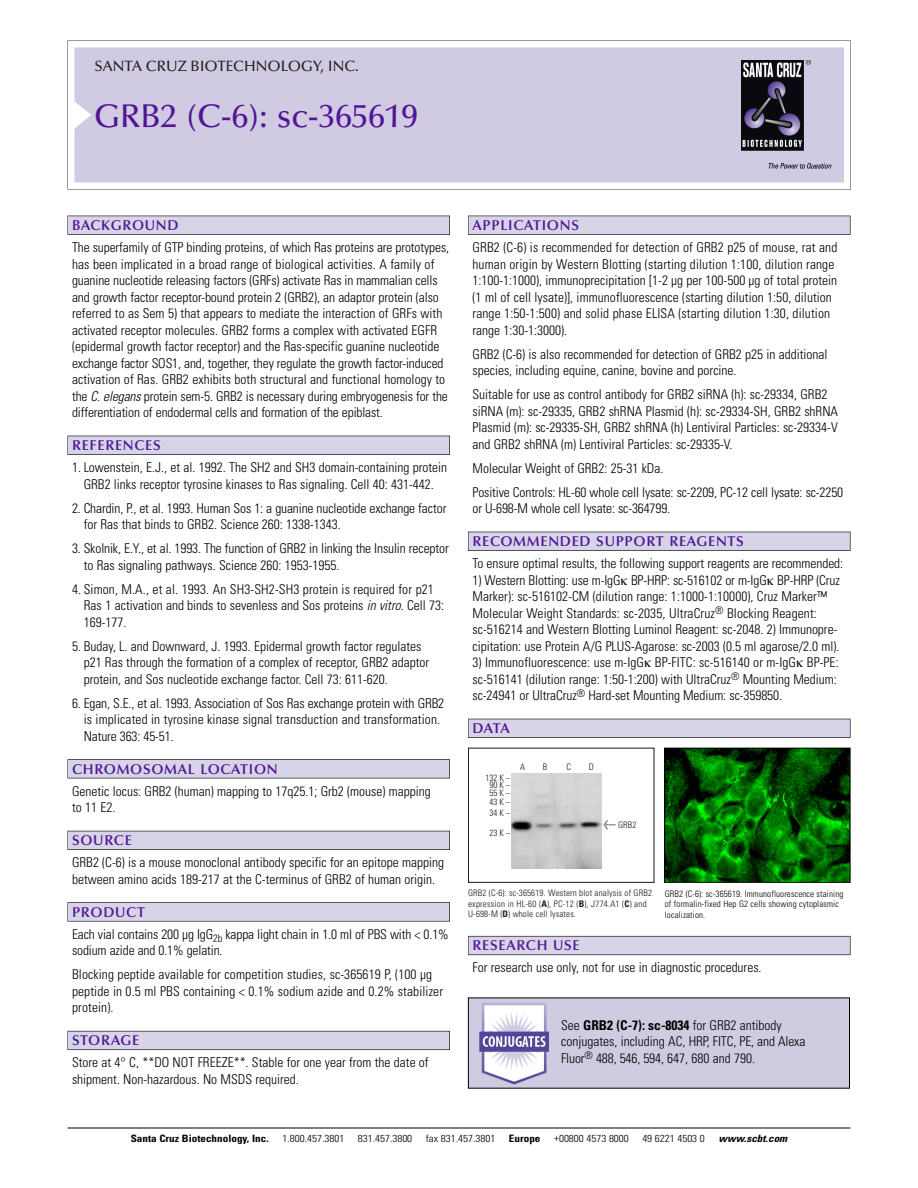
<style>
.page{position:relative;width:918px;height:1188px;background:#fff}
.page>*{position:absolute;margin:0;border:0;box-sizing:border-box;transform-origin:0 0}
.t1{font:500 33px "Optima";color:#511695}
.t2{font:500 15px "Optima";color:#231f20}
.t3{font:600 14.25px "Optima";letter-spacing:.05em;color:#511695}
.t4{font:300 condensed 13.5px/16.5px "Univers";color:#000}
.t5{font:300 condensed 10.2px "Univers";color:#000;scale:1.1 1}
.t6{font:700 condensed 10.2px "Univers";color:#000;scale:1.1 1}
.t7{font:italic 700 condensed 10.2px "Univers";color:#000;scale:1.1 1}
.t8{font:300 condensed 9px/10.5px "Univers";letter-spacing:.015em;color:#191919}
.t9{font:300 condensed 9px/10.5px "Univers";letter-spacing:.015em;color:#000}
.s1{font-style:italic}
.s2{font-family:"Meta Plus";font-weight:400;font-stretch:normal;font-size:10.5px}
.s3{font-weight:700}
</style>
<div class="page">
<svg style="left:68px;top:40px;width:783px;height:149px"></svg>
<div style="left:74px;top:47px;width:770px;height:135px;background:#d1cae3"></div>
<img style="left:741px;top:60px;width:90px;height:108px">
<div style="left:68px;top:216px;width:382px;height:19px;background:#535256"></div>
<div style="left:68px;top:216px;width:381px;height:18px;background:#d7d4e8"></div>
<div style="left:68px;top:436px;width:382px;height:19px;background:#525156"></div>
<div style="left:68px;top:436px;width:381px;height:18px;background:#d7d4e8"></div>
<div style="left:68px;top:759px;width:382px;height:19px;background:#545357"></div>
<div style="left:68px;top:760px;width:381px;height:18px;background:#d7d4e8"></div>
<div style="left:68px;top:831px;width:382px;height:19px;background:#535259"></div>
<div style="left:68px;top:831px;width:381px;height:18px;background:#d7d4e8"></div>
<svg style="left:68px;top:902px;width:382px;height:20px"></svg>
<div style="left:68px;top:903px;width:381px;height:18px;background:#d7d4e8"></div>
<div style="left:68px;top:1031px;width:382px;height:19px;background:#64626c"></div>
<div style="left:68px;top:1031px;width:381px;height:18px;background:#d7d4e8"></div>
<div style="left:468px;top:216px;width:382px;height:19px;background:#535256"></div>
<div style="left:468px;top:216px;width:382px;height:18px;background:#d7d4e8"></div>
<div style="left:468px;top:532px;width:382px;height:19px;background:#525156"></div>
<div style="left:468px;top:532px;width:382px;height:18px;background:#d7d4e8"></div>
<div style="left:468px;top:719px;width:382px;height:19px;background:#515057"></div>
<div style="left:468px;top:719px;width:382px;height:18px;background:#d7d4e8"></div>
<div style="left:468px;top:936px;width:382px;height:19px;background:#686770"></div>
<div style="left:468px;top:937px;width:382px;height:18px;background:#d7d4e8"></div>
<hr style="left:68px;top:1128px;width:782px;height:1px;background:#000">
<img style="left:666px;top:750px;width:182px;height:131px">
<div style="left:664px;top:748px;width:186px;height:135px;border:1px solid #000"></div>
<div style="left:468px;top:748px;width:186px;height:135px;border:1px solid #191919"></div>
<img style="left:511px;top:773px;width:90px;height:95px">
<img style="left:470px;top:1000px;width:378px;height:87px">
<p class="t2" style="left:94px;top:60px;width:266px">SANTA CRUZ BIOTECHNOLOGY, INC.</p>
<h1 class="t1" style="left:94px;top:102px;width:325px">GRB2 (C-6): sc-365619</h1>
<p class="t3" style="left:72px;top:219px;width:108px">BACKGROUND</p>
<p class="t4" style="left:72px;top:240px;width:379px">The superfamily of GTP binding proteins, of which Ras proteins are prototypes, has been implicated in a broad range of biological activities. A family of guanine nucleotide releasing factors (GRFs) activate Ras in mammalian cells and growth factor receptor-bound protein 2 (GRB2), an adaptor protein (also referred to as Sem 5) that appears to mediate the interaction of GRFs with activated receptor molecules. GRB2 forms a complex with activated EGFR (epidermal growth factor receptor) and the Ras-specific guanine nucleotide exchange factor SOS1, and, together, they regulate the growth factor-induced activation of Ras. GRB2 exhibits both structural and functional homology to the <span class="s1">C.elegans</span>protein sem-5. GRB2 is necessary during embryogenesis for the differentiation of endodermal cells and formation of the epiblast.</p>
<p class="t3" style="left:72px;top:439px;width:90px">REFERENCES</p>
<p class="t4" style="left:72px;top:460px;width:377px;text-align:center">1. Lowenstein, E.J., et al. 1992. The SH2 and SH3 domain-containing protein<br>GRB2 links receptor tyrosine kinases to Ras signaling. Cell 40: 431-442.</p>
<p class="t4" style="left:84px;top:501px;width:364px;text-indent:-12px">2. Chardin, P., et al. 1993. Human Sos 1: a guanine nucleotide exchange factor for Ras that binds to GRB2. Science 260: 1338-1343.</p>
<p class="t4" style="left:84px;top:541px;width:367px;text-indent:-12px">3. Skolnik, E.Y., et al. 1993. The function of GRB2 in linking the Insulin receptor to Ras signaling pathways. Science 260: 1953-1955.</p>
<p class="t4" style="left:84px;top:582px;width:362px;text-indent:-12px">4. Simon, M.A., et al. 1993. An SH3-SH2-SH3 protein is required for p21<br>Ras 1 activation and binds to sevenless and Sos proteins <span class="s1">in vitro.</span>Cell 73:<br>169-177.</p>
<p class="t4" style="left:84px;top:639px;width:347px;text-indent:-12px">5. Buday, L. and Downward, J. 1993. Epidermal growth factor regulates p21 Ras through the formation of a complex of receptor, GRB2 adaptor protein, and Sos nucleotide exchange factor. Cell 73: 611-620.</p>
<p class="t4" style="left:84px;top:696px;width:362px;text-indent:-12px">6. Egan, S.E., et al. 1993. Association of Sos Ras exchange protein with GRB2 is implicated in tyrosine kinase signal transduction and transformation.<br>Nature 363: 45-51.</p>
<p class="t3" style="left:72px;top:763px;width:207px">CHROMOSOMAL LOCATION</p>
<p class="t4" style="left:72px;top:784px;width:360px">Genetic locus: GRB2 (human) mapping to 17q25.1; Grb2 (mouse) mapping to 11 E2.</p>
<p class="t3" style="left:72px;top:834px;width:61px">SOURCE</p>
<p class="t4" style="left:72px;top:856px;width:374px">GRB2 (C-6) is a mouse monoclonal antibody specific for an epitope mapping between amino acids 189-217 at the C-terminus of GRB2 of human origin.</p>
<p class="t3" style="left:72px;top:906px;width:74px">PRODUCT</p>
<p class="t4" style="left:72px;top:927px;width:378px">Each vial contains 200 µg IgG<sub>2b</sub> kappa light chain in 1.0 ml of PBS with &lt; 0.1% sodium azide and 0.1% gelatin.</p>
<p class="t4" style="left:72px;top:968px;width:373px">Blocking peptide available for competition studies, sc-365619 P, (100 µg peptide in 0.5 ml PBS containing &lt; 0.1% sodium azide and 0.2% stabilizer protein).</p>
<p class="t3" style="left:72px;top:1035px;width:69px">STORAGE</p>
<p class="t4" style="left:72px;top:1056px;width:358px">Store at 4° C, **DO NOT FREEZE**. Stable for one year from the date of shipment. Non-hazardous. No MSDS required.</p>
<p class="t3" style="left:473px;top:219px;width:108px">APPLICATIONS</p>
<p class="t4" style="left:473px;top:240px;width:366px">GRB2 (C-6) is recommended for detection of GRB2 p25 of mouse, rat and human origin by Western Blotting (starting dilution 1:100, dilution range 1:100-1:1000), immunoprecipitation [1-2 µg per 100-500 µg of total protein (1 ml of cell lysate)], immunofluorescence (starting dilution 1:50, dilution range 1:50-1:500) and solid phase ELISA (starting dilution 1:30, dilution range 1:30-1:3000).</p>
<p class="t4" style="left:473px;top:347px;width:356px">GRB2 (C-6) is also recommended for detection of GRB2 p25 in additional species, including equine, canine, bovine and porcine.</p>
<p class="t4" style="left:473px;top:387px;width:367px">Suitable for use as control antibody for GRB2 siRNA (h): sc-29334, GRB2 siRNA (m): sc-29335, GRB2 shRNA Plasmid (h): sc-29334-SH, GRB2 shRNA Plasmid (m): sc-29335-SH, GRB2 shRNA (h) Lentiviral Particles: sc-29334-V and GRB2 shRNA (m) Lentiviral Particles: sc-29335-V.</p>
<p class="t4" style="left:473px;top:457px;width:372px;line-height:24px">Molecular Weight of GRB2: 25-31 kDa.<br>Positive Controls: HL-60 whole cell lysate: sc-2209, PC-12 cell lysate: sc-2250</p>
<p class="t4" style="left:473px;top:501px;width:199px">or U-698-M whole cell lysate: sc-364799.</p>
<p class="t3" style="left:473px;top:535px;width:273px">RECOMMENDED SUPPORT REAGENTS</p>
<p class="t4" style="left:473px;top:556px;width:372px">To ensure optimal results, the following support reagents are recommended:</p>
<p class="t4" style="left:473px;top:573px;width:369px">1) Western Blotting: use m-IgG BP-HRP: sc-516102 or m-IgG BP-HRP (Cruz Marker): sc-516102-CM (dilution range: 1:1000-1:10000), Cruz Marker™ Molecular Weight Standards: sc-2035, UltraCruz<sup>®</sup> Blocking Reagent: sc-516214 and Western Blotting Luminol Reagent: sc-2048. 2) Immunopre&shy;cipitation: use Protein A/G PLUS-Agarose: sc-2003 (0.5 ml agarose/2.0 ml).</p>
<p class="t4" style="left:473px;top:655px;width:368px">3) Immunofluorescence: use m-IgG BP-FITC: sc-516140 or m-IgG BP-PE: sc-516141 (dilution range: 1:50-1:200) with UltraCruz<sup>®</sup> Mounting Medium: sc-24941 or UltraCruz<sup>®</sup> Hard-set Mounting Medium: sc-359850.</p>
<p class="t3" style="left:473px;top:722px;width:39px">DATA</p>
<p class="t8" style="left:485px;top:775px;width:26px;line-height:7.5px;text-align:center">132 K –<br>90K–<br>55K–</p>
<p class="t8" style="left:489px;top:796px;width:22px;line-height:11.9px">43K–<br>34K–</p>
<p class="t8" style="left:489px;top:829px;width:22px">23K–</p>
<p class="t8" style="left:520px;top:762px;width:7px">A</p>
<p class="t8" style="left:543px;top:762px;width:6px">B</p>
<p class="t8" style="left:566px;top:762px;width:6px">C</p>
<p class="t8" style="left:589px;top:762px;width:7px">D</p>
<p class="t8" style="left:603px;top:821px;width:35px"><span class="s2">&lt;</span> GRB2</p>
<p class="t8" style="left:468px;top:889px;width:185px">GRB2 (C-6): sc-365619. Western blot analysis of GRB2 expression in HL-60 (<span class="s3">A</span>), PC-12 (<span class="s3">B</span>), J774.A1 (<span class="s3">C</span>) and<br>U-698-M (<span class="s3">D</span>) whole cell lysates.</p>
<p class="t9" style="left:665px;top:889px;width:180px">GRB2 (C-6): sc-365619. Immunofluorescence staining of formalin-fixed Hep G2 cells showing cytoplasmic localization.</p>
<p class="t3" style="left:473px;top:940px;width:109px">RESEARCH USE</p>
<p class="t4" style="left:473px;top:961px;width:291px">For research use only, not for use in diagnostic procedures.</p>
<p class="t4" style="left:561px;top:1018px;width:246px">See <span class="s3">GRB2 (C-7): sc-8034</span> for GRB2 antibody conjugates, including AC, HRP, FITC, PE, and Alexa<br>Fluor<sup>®</sup> 488, 546, 594, 647, 680 and 790.</p>
<p class="t6" style="left:131px;top:1135px;width:127px">Santa Cruz Biotechnology, Inc.</p>
<p class="t5" style="left:282px;top:1135px;width:58px">1.800.457.3801</p>
<p class="t5" style="left:358px;top:1135px;width:51px">831.457.3800</p>
<p class="t5" style="left:426px;top:1135px;width:65px">fax 831.457.3801</p>
<p class="t6" style="left:509px;top:1135px;width:30px">Europe</p>
<p class="t5" style="left:554px;top:1135px;width:69px">+00800 4573 8000</p>
<p class="t5" style="left:642px;top:1135px;width:58px">49 6221 4503 0</p>
<p class="t7" style="left:719px;top:1135px;width:66px">www.scbt.com</p>
</div>
